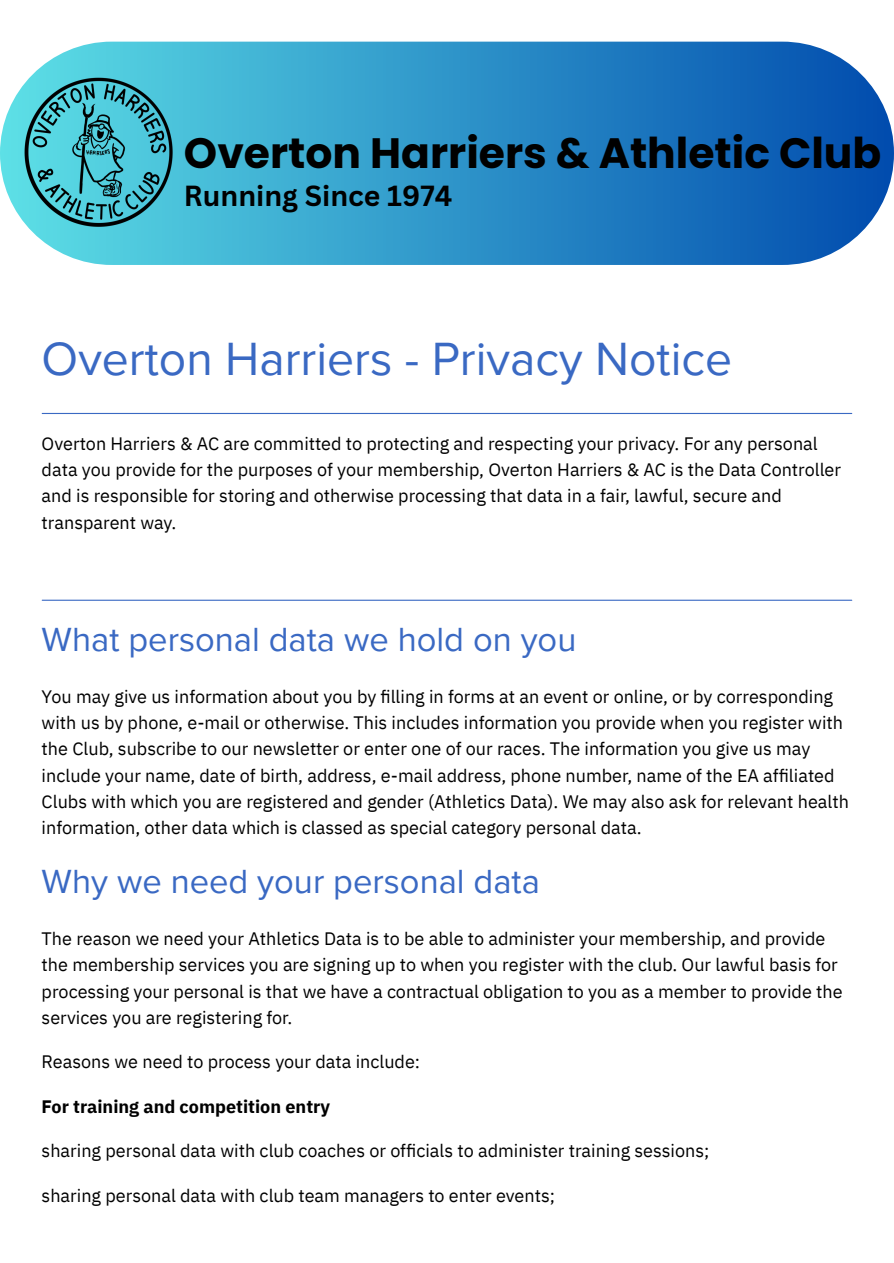
<style>
.page{position:relative;width:894px;height:1263px;background:#fff}
.page>*{position:absolute;margin:0;border:0;box-sizing:border-box;transform-origin:0 0}
.t1{font:48px "Proxima Nova";color:#3a69c3}
.t2{font:700 42.45px "Poppins";color:#000}
.t3{font:34.5px "Proxima Nova";color:#3a69c3}
.t4{font:700 28.35px "Canva Sans";color:#000}
.t5{font:18px/26.2px "IBM Plex Sans";color:#000}
.t6{font:700 18px "IBM Plex Sans";color:#000}
</style>
<div class="page">
<svg style="left:0;top:42px;width:893px;height:223px;background:#2789c5"></svg>
<img style="left:22px;top:42px;width:158px;height:223px">
<hr style="left:42px;top:413px;width:809px;height:1px;background:#3a69c3">
<hr style="left:42px;top:600px;width:809px;height:1px;background:#3a69c3">
<p class="t2" style="left:184px;top:123px;width:698px">Overton Harriers &amp; Athletic Club</p>
<p class="t4" style="left:184px;top:176px;width:270px">Running Since 1974</p>
<h1 class="t1" style="left:42px;top:330px;width:692px">Overton Harriers - Privacy Notice</h1>
<p class="t5" style="left:42px;top:430px;width:800px">Overton Harriers &amp; AC are committed to protecting and respecting your privacy. For any personal data you provide for the purposes of your membership, Overton Harriers &amp; AC is the Data Controller and is responsible for storing and otherwise processing that data in a fair, lawful, secure and transparent way.</p>
<h2 class="t3" style="left:42px;top:620px;width:536px">What personal data we hold on you</h2>
<p class="t5" style="left:42px;top:683px;width:808px">You may give us information about you by fi lling in forms at an event or online, or by corresponding with us by phone, e-mail or otherwise. This includes information you provide when you register with the Club, subscribe to our newsletter or enter one of our races. The information you give us may include your name, date of birth, address, e-mail address, phone number, name of the EA affi liated Clubs with which you are registered and gender (Athletics Data). We may also ask for relevant health information, other data which is classed as special category personal data.</p>
<h2 class="t3" style="left:42px;top:862px;width:499px">Why we need your personal data</h2>
<p class="t5" style="left:42px;top:925px;width:802px">The reason we need your Athletics Data is to be able to administer your membership, and provide the membership services you are signing up to when you register with the club. Our lawful basis for processing your personal is that we have a contractual obligation to you as a member to provide the services you are registering for.</p>
<p class="t5" style="left:42px;top:1048px;width:380px">Reasons we need to process your data include:</p>
<h3 class="t6" style="left:42px;top:1094px;width:290px">For training and competition entry</h3>
<p class="t5" style="left:42px;top:1137px;width:669px">sharing personal data with club coaches or officials to administer training sessions;</p>
<p class="t5" style="left:42px;top:1182px;width:514px">sharing personal data with club team managers to enter events;</p>
</div>
